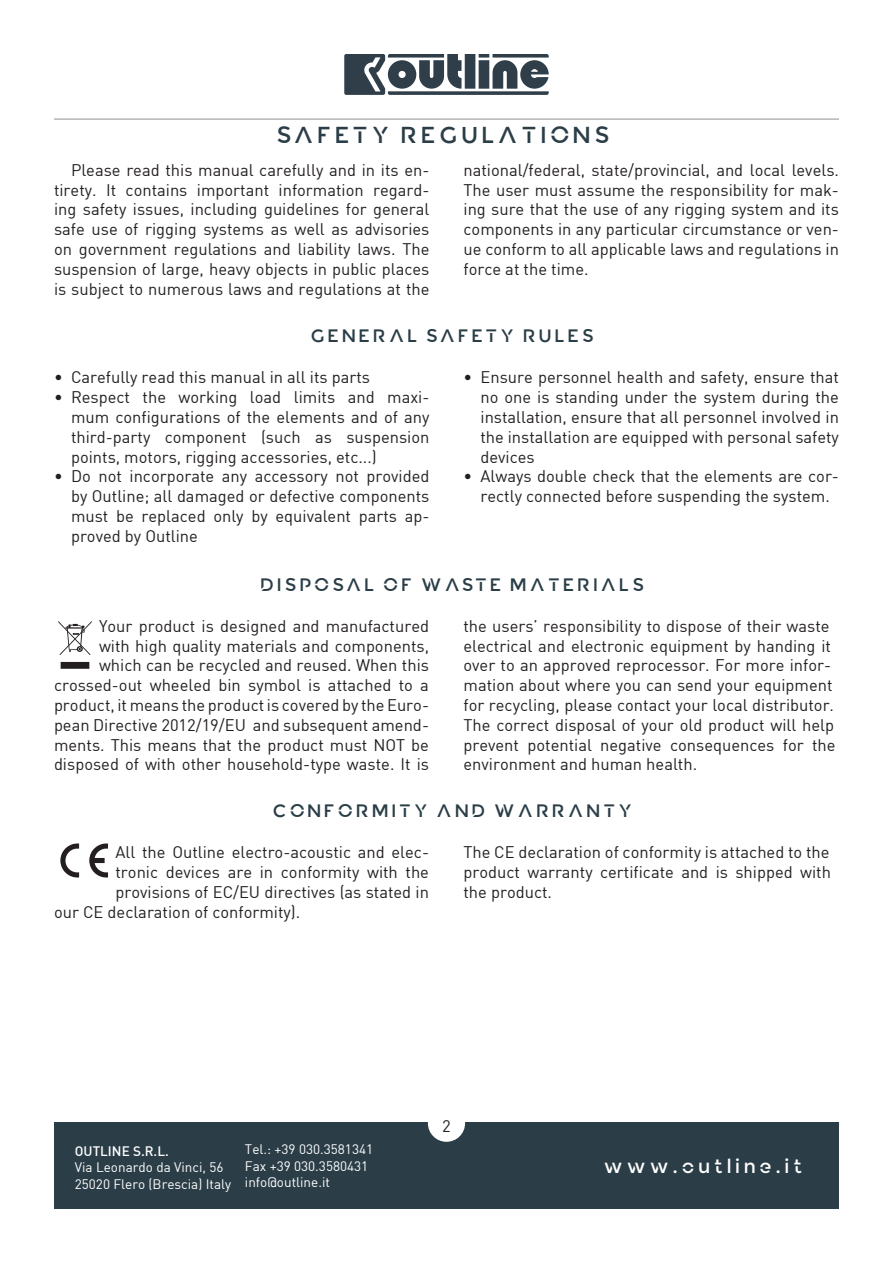
<style>
.page{position:relative;width:893px;height:1263px;background:#fff}
.page>*{position:absolute;margin:0;border:0;box-sizing:border-box;transform-origin:0 0}
.Titolo_1{font:27px "OUTLINE";color:#2b3e48}
.t1{font:22.5px "OUTLINE";letter-spacing:.02em;color:#fff}
.Titolo_2{font:21px "OUTLINE";color:#2b3e48}
.Normale{font:16.5px/19.8px "DIN";color:#231f20;text-align:justify}
.t2{font:13.5px/16.2px "DIN";color:#fff}
.t3{font:500 13.5px "DIN";color:#fff}
</style>
<div class="page">
<hr style="left:54px;top:119px;width:785px;height:1px;background:#231f20">
<svg style="left:344px;top:54px;width:205px;height:41px"></svg>
<div style="left:54px;top:1123px;width:785px;height:86px;background:#2b3e48"></div>
<div style="left:428px;top:1104px;width:37px;height:38px;background:#fff;border-radius:50%"></div>
<svg style="left:58px;top:621px;width:34px;height:48px"></svg>
<svg style="left:60px;top:843px;width:48px;height:35px"></svg>
<p class="Titolo_1" style="left:278px;top:120px;width:339px">SAFETY REGULATIONS</p>
<p class="Normale" style="left:54px;top:160px;width:377px;text-indent:17px">Please read this manual carefully and in its en&shy;tirety. It contains important information regard&shy;ing safety issues, including guidelines for general safe use of rigging systems as well as advisories on government regulations and liability laws. The suspension of large, heavy objects in public places is subject to numerous laws and regulations at the</p>
<p class="Normale" style="left:463px;top:160px;width:377px">national/federal, state/provincial, and local levels.<br>The user must assume the responsibility for mak&shy;ing sure that the use of any rigging system and its components in any particular circumstance or ven&shy;ue conform to all applicable laws and regulations in force at the time.</p>
<p class="Titolo_2" style="left:312px;top:324px;width:288px">GENERAL SAFETY RULES</p>
<p class="Normale" style="left:54px;top:367px;width:318px">• Carefully read this manual in all its parts</p>
<p class="Normale" style="left:71px;top:387px;width:360px;text-indent:-17px">• Respect the working load limits and maxi&shy;mum configurations of the elements and of any third-party component (such as suspension points, motors, rigging accessories, etc...)</p>
<p class="Normale" style="left:71px;top:466px;width:360px;text-indent:-17px">• Do not incorporate any accessory not provided by Outline; all damaged or defective components must be replaced only by equivalent parts ap&shy;proved by Outline</p>
<p class="Normale" style="left:480px;top:367px;width:360px;text-indent:-17px">• Ensure personnel health and safety, ensure that no one is standing under the system during the installation, ensure that all personnel involved in the installation are equipped with personal safety devices</p>
<p class="Normale" style="left:463px;top:466px;width:377px;text-align:center">• Always double check that the elements are cor&shy;rectly connected before suspending the system.</p>
<p class="Titolo_2" style="left:262px;top:573px;width:388px">DISPOSAL OF WASTE MATERIALS</p>
<p class="Normale" style="left:54px;top:616px;width:377px;text-align:right">Your product is designed and manufactured<br>with high quality materials and components, which can be recycled and reused. When this crossed-out wheeled bin symbol is attached to a product, it means the product is covered by the Euro&shy;pean Directive 2012/19/EU and subsequent amend&shy;ments. This means that the product must NOT be disposed of with other household-type waste. It is</p>
<p class="Normale" style="left:463px;top:616px;width:374px;text-align:left">the users’ responsibility to dispose of their waste electrical and electronic equipment by handing it over to an approved reprocessor. For more infor&shy;mation about where you can send your equipment for recycling, please contact your local distributor.<br>The correct disposal of your old product will help prevent potential negative consequences for the environment and human health.</p>
<p class="Titolo_2" style="left:274px;top:799px;width:364px">CONFORMITY AND WARRANTY</p>
<p class="Normale" style="left:116px;top:842px;width:315px">All the Outline electro-acoustic and elec-</p>
<p class="Normale" style="left:116px;top:862px;width:315px">tronic devices are in conformity with the</p>
<p class="Normale" style="left:116px;top:881px;width:315px">provisions of EC/EU directives (as stated in</p>
<p class="Normale" style="left:54px;top:901px;width:248px">our CE declaration of conformity).</p>
<p class="Normale" style="left:463px;top:842px;width:369px">The CE declaration of conformity is attached to the product warranty certificate and is shipped with the product.</p>
<p class="t3" style="left:75px;top:1142px;width:96px">OUTLINE S.R.L.</p>
<p class="t2" style="left:75px;top:1159px;width:158px">Via Leonardo da Vinci, 56<br>25020 Flero (Brescia) Italy</p>
<p class="t2" style="left:245px;top:1141px;width:130px">Tel.: +39 030.3581341<br>Fax +39 030.3580431 info@outline.it</p>
<p class="Normale" style="left:442px;top:1116px;width:10px">2</p>
<h2 class="t1" style="left:605px;top:1153px;width:204px">www.outline.it</h2>
</div>
